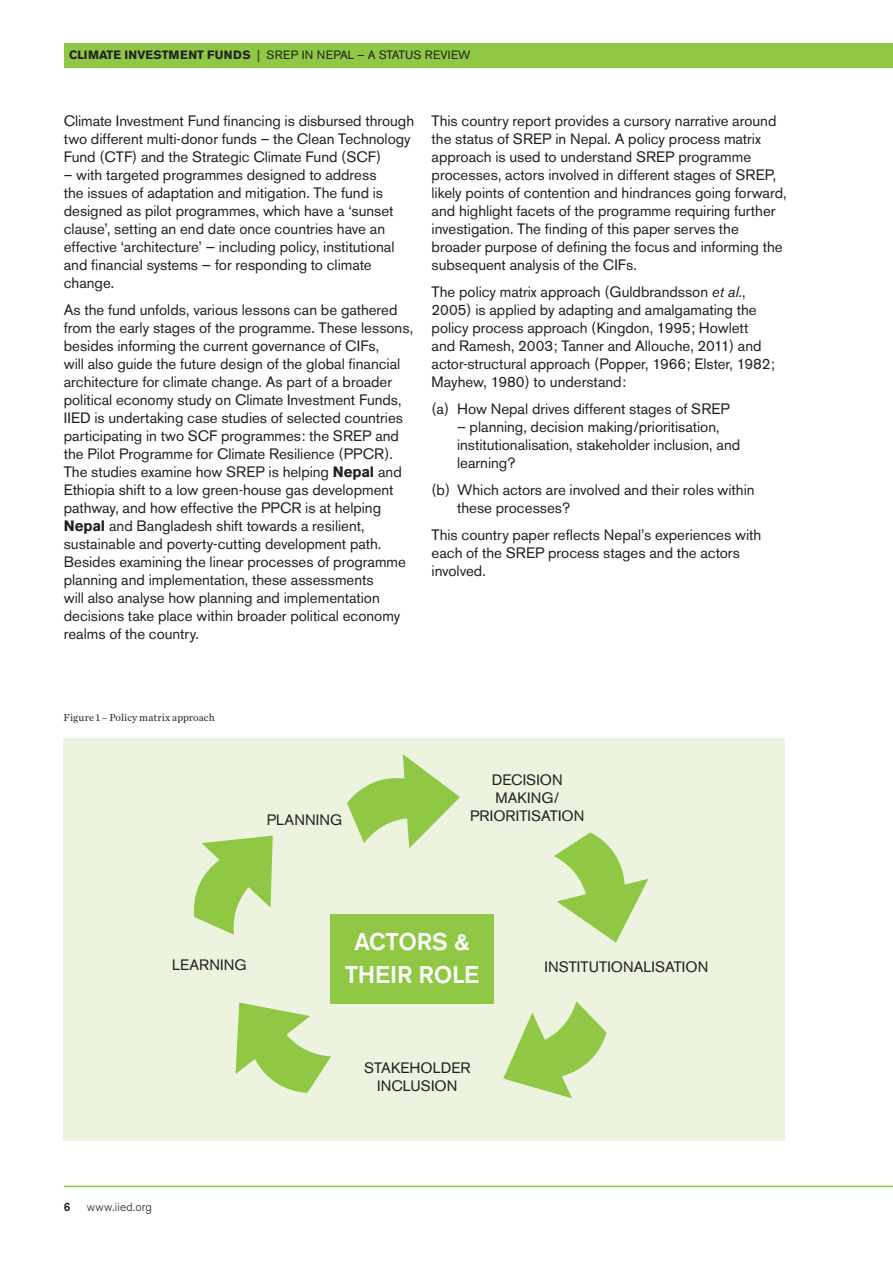
<style>
.page{position:relative;width:893px;height:1263px;background:#fff}
.page>*{position:absolute;margin:0;border:0;box-sizing:border-box;transform-origin:0 0}
.t1{font:500 24px/33px "Akzidenz Grotesk BE";letter-spacing:-.01em;color:#fff}
.t2{font:15px/18px "Akzidenz Grotesk BE";color:#231f20}
.t3{font:700 12px "Akzidenz Grotesk BE";color:#231f20}
.t4{font:12px "Akzidenz Grotesk BE";color:#231f20}
.t5{font:300 12px "Akzidenz Grotesk BE";letter-spacing:.015em;color:#231f20}
.t6{font:500 12px "Akzidenz Grotesk BE";color:#231f20}
.t7{font:10.5px "Chronicle Text G1";letter-spacing:.01em;color:#231f20}
.s1{font-weight:400}
.s2{font-weight:700}
.s3{font-style:italic}
</style>
<div class="page">
<div style="left:65px;top:43px;width:828px;height:24px;background:#90c846"></div>
<hr style="left:64px;top:1186px;width:829px;height:1px;background:#90c846">
<div style="left:64px;top:738px;width:721px;height:403px;background:#ecf4e0"></div>
<svg style="left:554px;top:832px;width:94px;height:110px"></svg>
<svg style="left:236px;top:1002px;width:95px;height:91px"></svg>
<svg style="left:503px;top:1001px;width:103px;height:97px"></svg>
<svg style="left:194px;top:836px;width:79px;height:99px"></svg>
<svg style="left:347px;top:754px;width:113px;height:94px"></svg>
<div style="left:330px;top:914px;width:164px;height:89px;background:#90c846"></div>
<p class="t3" style="left:69px;top:48px;width:257px">CLIMATE I NVESTMENT FUNDS <span class="s1">| SREP in Nep</span></p>
<p class="t4" style="left:340px;top:48px;width:132px">al – a status review</p>
<p class="t2" style="left:64px;top:112px;width:352px">Climate Investment Fund financing is disbursed through two different multi-donor funds – the Clean Technology<br>Fund (CTF) and the Strategic Climate Fund (SCF)</p>
<p class="t2" style="left:64px;top:166px;width:332px">– with targeted programmes designed to address the issues of adaptation and mitigation. The fund is designed as pilot programmes, which have a ‘sunset clause’, setting an end date once countries have an effective ‘architecture’ — including policy, institutional and financial systems — for responding to climate change.</p>
<p class="t2" style="left:64px;top:301px;width:351px">As the fund unfolds, various lessons can be gathered from the early stages of the programme. These lessons, besides informing the current governance of CIFs,<br>will also guide the future design of the global financial architecture for climate change. As part of a broader political economy study on Climate Investment Funds, IIED is undertaking case studies of selected countries participating in two SCF programmes: the SREP and the Pilot Programme for Climate Resilience (PPCR).<br>The studies examine how SREP is helping <span class="s2">NEPAL</span> and Ethiopia shift to a low green-house gas development pathway, and how effective the PPCR is at helping <span class="s2">NEPAL</span> and Bangladesh shift towards a resilient, sustainable and poverty-cutting development path.<br>Besides examining the linear processes of programme planning and implementation, these assessments<br>will also analyse how planning and implementation decisions take place within broader political economy realms of the country.</p>
<p class="t2" style="left:432px;top:112px;width:356px">This country report provides a cursory narrative around the status of SREP in Nepal. A policy process matrix approach is used to understand SREP programme processes, actors involved in different stages of SREP, likely points of contention and hindrances going forward, and highlight facets of the programme requiring further investigation. The finding of this paper serves the broader purpose of defining the focus and informing the subsequent analysis of the CIFs.</p>
<p class="t2" style="left:432px;top:283px;width:345px">The policy matrix approach (Guldbrandsson <span class="s3">et al.</span>, 2005) is applied by adapting and amalgamating the policy process approach (Kingdon, 1995; Howlett and Ramesh, 2003; Tanner and Allouche, 2011) and actor-structural approach (Popper, 1966; Elster, 1982; Mayhew, 1980) to understand:</p>
<p class="t2" style="left:432px;top:400px;width:298px">(a) How Nepal drives different stages of SREP</p>
<p class="t2" style="left:457px;top:418px;width:285px">– planning, decision making/prioritisation, institutionalisation, stakeholder inclusion, and learning?</p>
<p class="t2" style="left:457px;top:481px;width:299px;text-indent:-26px">(b) Which actors are involved and their roles within these processes?</p>
<p class="t2" style="left:432px;top:526px;width:331px">This country paper reflects Nepal’s experiences with each of the SREP process stages and the actors involved.</p>
<p class="t7" style="left:63px;top:709px;width:153px">Figure 1 – Policy matrix approach</p>
<p class="t2" style="left:492px;top:771px;width:19px">Decisi</p>
<p class="t2" style="left:540px;top:771px;width:22px">on</p>
<p class="t2" style="left:495px;top:789px;width:11px">making</p>
<p class="t2" style="left:554px;top:789px;width:6px">/</p>
<p class="t2" style="left:267px;top:810px;width:11px">Planning</p>
<p class="t2" style="left:470px;top:807px;width:113px">Prioritisation</p>
<p class="t2" style="left:172px;top:956px;width:19px">Learning</p>
<h1 class="t1" style="left:345px;top:925px;width:126px;text-indent:10px">ACTORS &amp;<br>THEIR</h1>
<h1 class="t1" style="left:419px;top:958px;width:60px">ROLE</h1>
<p class="t2" style="left:364px;top:1059px;width:28px">Stakeh</p>
<p class="t2" style="left:421px;top:1059px;width:23px">older</p>
<p class="t2" style="left:377px;top:1077px;width:10px">incl</p>
<p class="t2" style="left:410px;top:1077px;width:46px">usion</p>
<p class="t2" style="left:544px;top:958px;width:89px">Institutionalisa</p>
<p class="t2" style="left:674px;top:958px;width:33px">tion</p>
<p class="t6" style="left:64px;top:1199px;width:8px">6</p>
<p class="t5" style="left:87px;top:1200px;width:67px">www.iied.org</p>
</div>
